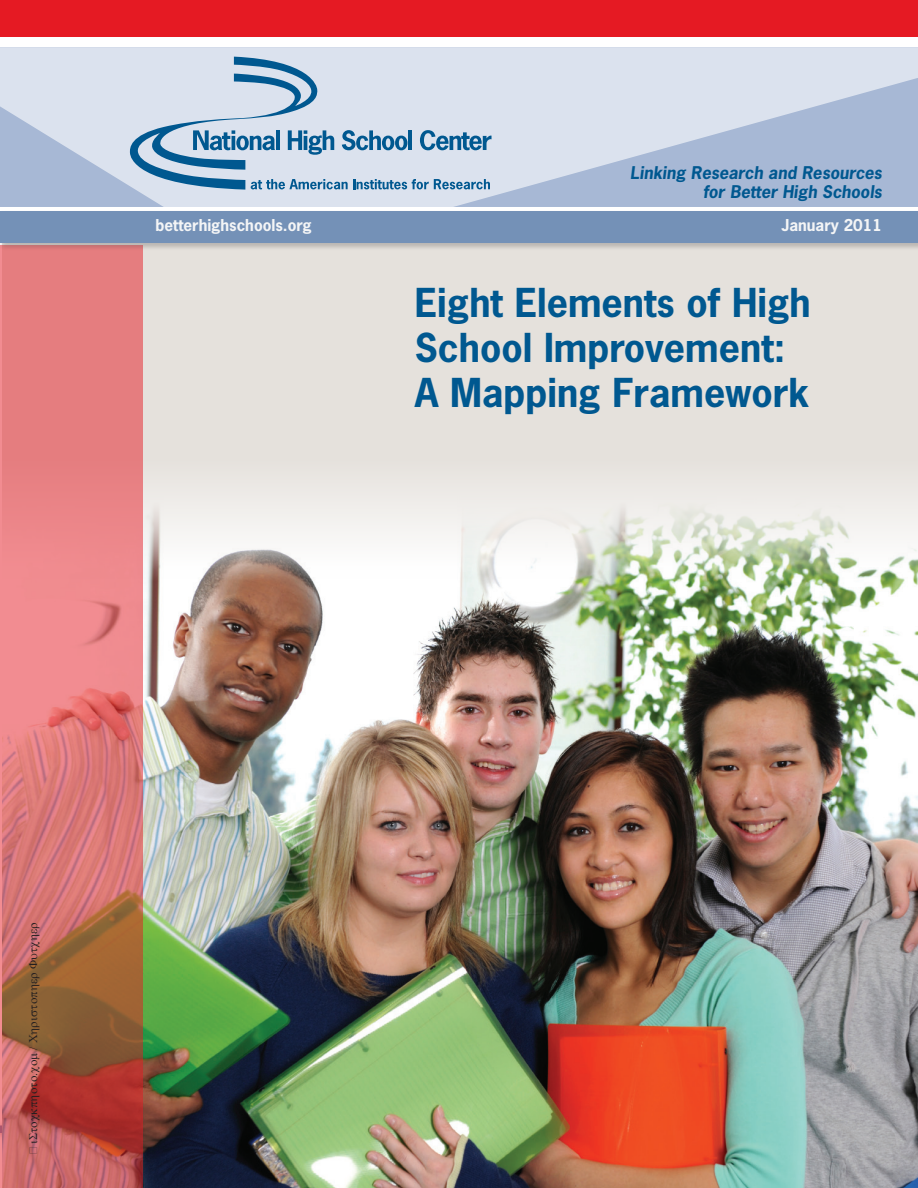
<style>
.page{position:relative;width:918px;height:1188px;background:#fff}
.page>*{position:absolute;margin:0;border:0;box-sizing:border-box;transform-origin:0 0}
.t1{font:700 37.5px/45px "News Gothic Std";color:#005890}
.t2{font:italic 700 16.5px/19.5px "News Gothic Std";color:#005890;text-align:right}
.t3{font:700 15.3px "News Gothic Std";color:#f4f5f6}
.t4{font:12px "Symbol";color:#231f20}
</style>
<div class="page">
<svg style="left:0;top:47px;width:918px;height:158px;background:#c7d1e4"></svg>
<div style="left:0;top:0;width:918px;height:37px;background:#e51a23"></div>
<svg style="left:130px;top:57px;width:362px;height:133px;background:#b8ccdf"></svg>
<img style="left:142px;top:579px;width:776px;height:609px">
<svg style="left:142px;top:251px;width:776px;height:328px;background:#e6e3dd"></svg>
<svg style="left:0;top:251px;width:142px;height:937px;background:#d47470"></svg>
<div style="left:0;top:210px;width:918px;height:41px;background:#231f20;opacity:.3"></div>
<div style="left:0;top:205px;width:918px;height:43px;background:#fff;opacity:.3"></div>
<div style="left:0;top:211px;width:918px;height:31px;background:#7491b7"></div>
<svg style="left:31px;top:1067px;width:9px;height:8px"></svg>
<svg style="left:29px;top:1017px;width:11px;height:42px"></svg>
<svg style="left:29px;top:1095px;width:11px;height:59px"></svg>
<svg style="left:29px;top:923px;width:11px;height:75px"></svg>
<p class="t3" style="left:156px;top:215px;width:158px">betterhighschools.org</p>
<p class="t2" style="left:630px;top:163px;width:253px">Linking Research and Resources for Better High Schools</p>
<p class="t3" style="left:782px;top:215px;width:102px">January 2011</p>
<p class="t1" style="left:415px;top:280px;width:397px">Eight Elements of High<br>School Improvement:<br>A Mapping Framework</p>
<p class="t4" style="left:25px;top:1017px;width:21px;rotate:-90deg">▲▼□</p>
<p class="t4" style="left:25px;top:1094px;width:36px;rotate:-90deg">□▼□ □</p>
</div>
